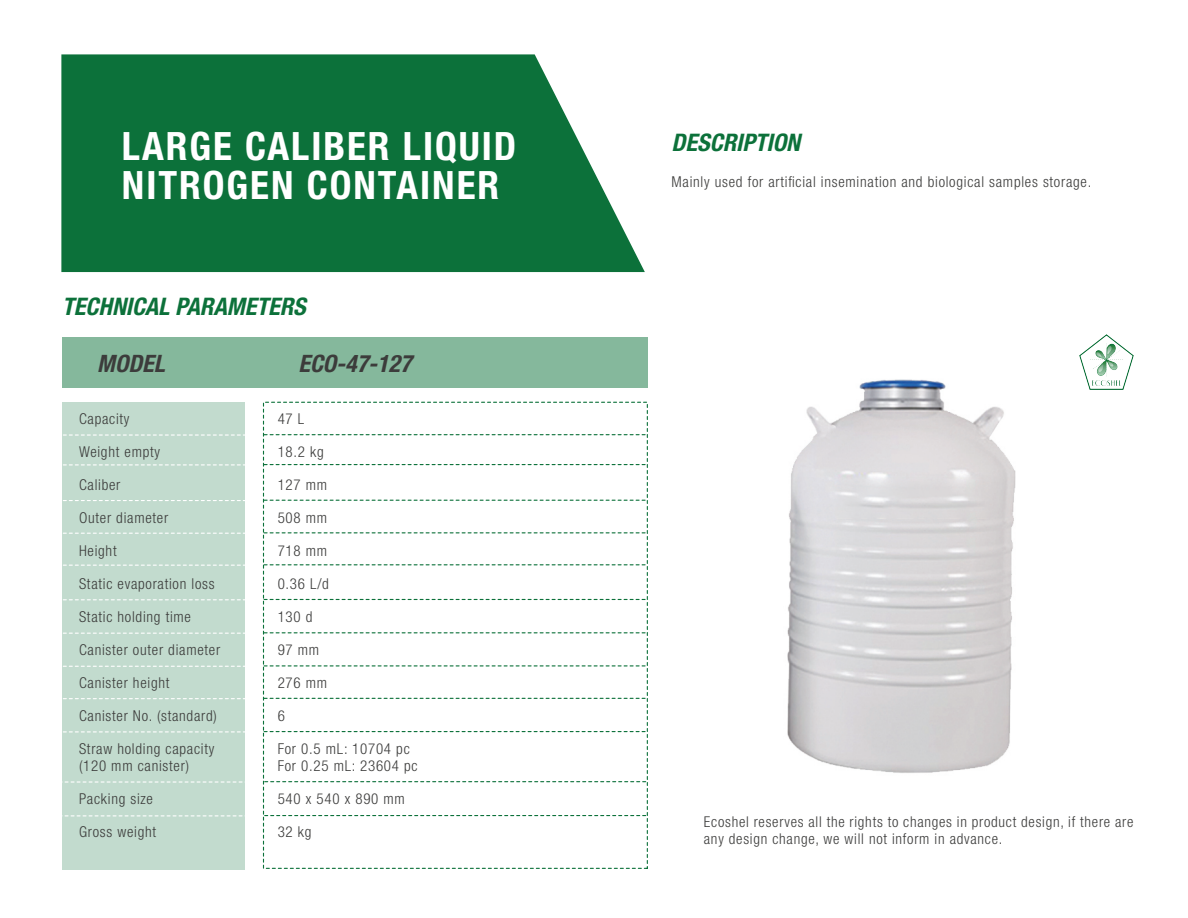
<style>
.page{position:relative;width:1188px;height:918px;background:#fff}
.page>*{position:absolute;margin:0;border:0;box-sizing:border-box;transform-origin:0 0}
.t1{font:700 condensed 39.15px/39.2px "Helvetica Neue LT Std";letter-spacing:.05em;color:#fff}
.t2{font:italic 700 condensed 24.15px "Helvetica Neue LT Std";color:#0c713a}
.t3{font:italic 700 condensed 24px "Helvetica Neue LT Std";color:#3c3c3b}
.t4{font:300 condensed 15px/16.5px "Helvetica Neue LT Std";letter-spacing:.05em;color:#3c3c3b}
.t5{font:300 condensed 14.85px/17.9px "Helvetica Neue LT Std";letter-spacing:.05em;color:#3c3c3b}
</style>
<div class="page">
<img style="left:1079px;top:335px;width:54px;height:55px">
<svg style="left:61px;top:54px;width:584px;height:218px;background:#237e4d"></svg>
<div style="left:62px;top:337px;width:585px;height:51px;background:#85b89c"></div>
<div style="left:62px;top:402px;width:183px;height:467px;background:#c2dbce"></div>
<svg style="left:265px;top:434px;width:381px;height:1px"></svg>
<svg style="left:63px;top:434px;width:182px;height:2px"></svg>
<svg style="left:265px;top:464px;width:381px;height:1px"></svg>
<svg style="left:63px;top:464px;width:182px;height:1px"></svg>
<svg style="left:265px;top:500px;width:381px;height:1px"></svg>
<svg style="left:63px;top:500px;width:182px;height:1px"></svg>
<svg style="left:265px;top:532px;width:381px;height:1px"></svg>
<svg style="left:63px;top:533px;width:182px;height:1px"></svg>
<svg style="left:265px;top:564px;width:381px;height:1px"></svg>
<svg style="left:63px;top:565px;width:182px;height:1px"></svg>
<svg style="left:265px;top:599px;width:381px;height:1px"></svg>
<svg style="left:63px;top:599px;width:182px;height:1px"></svg>
<svg style="left:265px;top:632px;width:381px;height:1px"></svg>
<svg style="left:63px;top:633px;width:182px;height:1px"></svg>
<svg style="left:265px;top:665px;width:381px;height:1px"></svg>
<svg style="left:63px;top:666px;width:182px;height:1px"></svg>
<svg style="left:265px;top:698px;width:381px;height:1px"></svg>
<svg style="left:63px;top:698px;width:182px;height:1px"></svg>
<svg style="left:265px;top:731px;width:381px;height:1px"></svg>
<svg style="left:63px;top:731px;width:182px;height:1px"></svg>
<svg style="left:265px;top:781px;width:381px;height:1px"></svg>
<svg style="left:62px;top:781px;width:181px;height:2px"></svg>
<svg style="left:265px;top:815px;width:381px;height:1px"></svg>
<svg style="left:62px;top:815px;width:183px;height:1px"></svg>
<img style="left:787px;top:379px;width:229px;height:394px">
<h1 class="t1" style="left:122px;top:126px;width:396px">LARGE CALIBER LIQUID<br>NITROGEN CONTAINER</h1>
<h2 class="t2" style="left:62px;top:292px;width:245px">TECHNICAL PARAMETERS</h2>
<h3 class="t3" style="left:97px;top:349px;width:69px">MODEL</h3>
<h3 class="t3" style="left:299px;top:349px;width:115px">ECO-47-127</h3>
<h2 class="t2" style="left:672px;top:127px;width:130px">DESCRIPTION</h2>
<p class="t4" style="left:672px;top:173px;width:421px">Mainly used for artificial insemination and biological samples storage.</p>
<p class="t4" style="left:79px;top:411px;width:52px">Capacity</p>
<p class="t4" style="left:79px;top:444px;width:83px">Weight empty</p>
<p class="t4" style="left:79px;top:477px;width:43px">Caliber</p>
<p class="t4" style="left:79px;top:510px;width:91px">Outer diameter</p>
<p class="t4" style="left:79px;top:543px;width:39px">Height</p>
<p class="t4" style="left:79px;top:576px;width:137px">Static evaporation loss</p>
<p class="t4" style="left:79px;top:609px;width:113px">Static holding time</p>
<p class="t4" style="left:79px;top:642px;width:143px">Canister outer diameter</p>
<p class="t4" style="left:79px;top:675px;width:92px">Canister height</p>
<p class="t4" style="left:79px;top:708px;width:139px">Canister No. (standard)</p>
<p class="t4" style="left:79px;top:741px;width:137px">Straw holding capacity (120 mm canister)</p>
<p class="t4" style="left:79px;top:790px;width:75px">Packing size</p>
<p class="t4" style="left:79px;top:823px;width:79px">Gross weight</p>
<p class="t4" style="left:278px;top:411px;width:28px">47 L</p>
<p class="t4" style="left:278px;top:444px;width:48px">18.2 kg</p>
<p class="t4" style="left:278px;top:477px;width:51px">127 mm</p>
<p class="t4" style="left:278px;top:501px;width:51px;line-height:33px">508 mm<br>718 mm</p>
<p class="t4" style="left:278px;top:576px;width:53px">0.36 L/d</p>
<p class="t4" style="left:278px;top:609px;width:36px">130 d</p>
<p class="t4" style="left:278px;top:642px;width:43px">97 mm</p>
<p class="t4" style="left:278px;top:675px;width:51px">276 mm</p>
<p class="t4" style="left:278px;top:708px;width:9px">6</p>
<p class="t4" style="left:278px;top:741px;width:142px">For 0.5 mL: 10704 pc<br>For 0.25 mL: 23604 pc</p>
<p class="t4" style="left:278px;top:790px;width:129px">540 x 540 x 890 mm</p>
<p class="t4" style="left:278px;top:823px;width:35px">32 kg</p>
<p class="t5" style="left:704px;top:812px;width:431px">Ecoshel reserves all the rights to changes in product design, if there are any design change, we will not inform in advance.</p>
</div>
